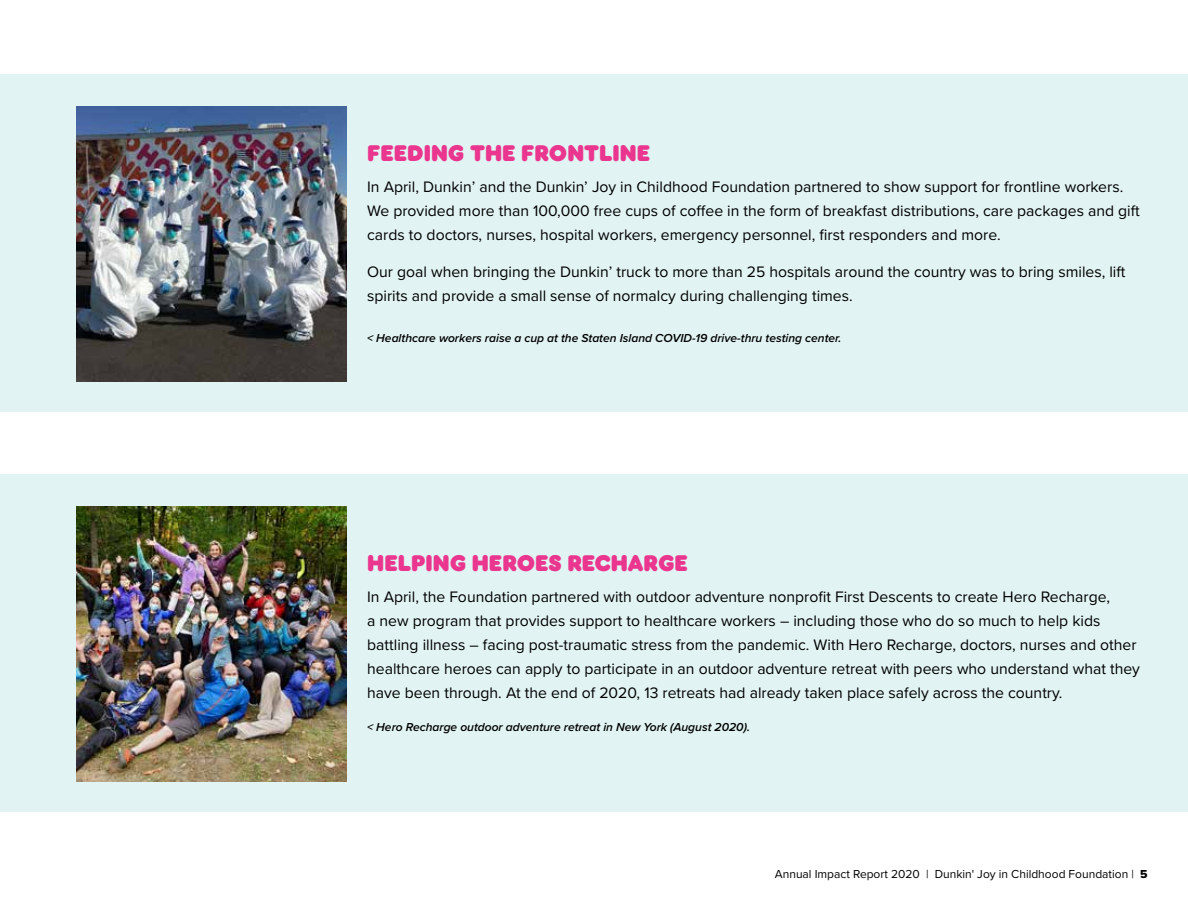
<style>
.page{position:relative;width:1188px;height:918px;background:#fff}
.page>*{position:absolute;margin:0;border:0;box-sizing:border-box;transform-origin:0 0}
.t1{font:22.5px "Dunkin Sans Display";color:#ea368e}
.t2{font:15.75px/24px "Proxima Nova";color:#000}
.t3{font:italic 600 12px "Proxima Nova";color:#000}
.t4{font:12px "Proxima Nova";color:#000}
.s1{font-family:"Proxima Nova Extrabld"}
</style>
<div class="page">
<div style="left:0;top:74px;width:1188px;height:338px;background:#e2f3f3"></div>
<div style="left:0;top:474px;width:1188px;height:338px;background:#e2f3f3"></div>
<img style="left:76px;top:106px;width:270px;height:276px">
<img style="left:76px;top:506px;width:270px;height:276px">
<h1 class="t1" style="left:367px;top:137px;width:284px">FEEDING THE FRONTLINE</h1>
<p class="t2" style="left:367px;top:174px;width:774px">In April, Dunkin’ and the Dunkin’ Joy in Childhood Foundation partnered to show support for frontline workers.<br>We provided more than 100,000 free cups of coffee in the form of breakfast distributions, care packages and gift cards to doctors, nurses, hospital workers, emergency personnel, first responders and more.</p>
<p class="t2" style="left:367px;top:259px;width:760px">Our goal when bringing the Dunkin’ truck to more than 25 hospitals around the country was to bring smiles, lift spirits and provide a small sense of normalcy during challenging times.</p>
<p class="t3" style="left:367px;top:329px;width:476px">&lt; Healthcare workers raise a cup at the Staten Island COVID-19 drive-thru testing center.</p>
<h1 class="t1" style="left:367px;top:547px;width:322px">HELPING HEROES RECHARGE</h1>
<p class="t2" style="left:367px;top:584px;width:774px">In April, the Foundation partnered with outdoor adventure nonprofit First Descents to create Hero Recharge,<br>a new program that provides support to healthcare workers – including those who do so much to help kids battling illness – facing post-traumatic stress from the pandemic. With Hero Recharge, doctors, nurses and other healthcare heroes can apply to participate in an outdoor adventure retreat with peers who understand what they have been through. At the end of 2020, 13 retreats had already taken place safely across the country.</p>
<p class="t3" style="left:367px;top:718px;width:384px">&lt; Hero Recharge outdoor adventure retreat in New York (August 2020).</p>
<p class="t4" style="left:775px;top:865px;width:374px">Annual Impact Report 2020 | Dunkin' Joy in Childhood Foundation | <span class="s1">5</span></p>
</div>
